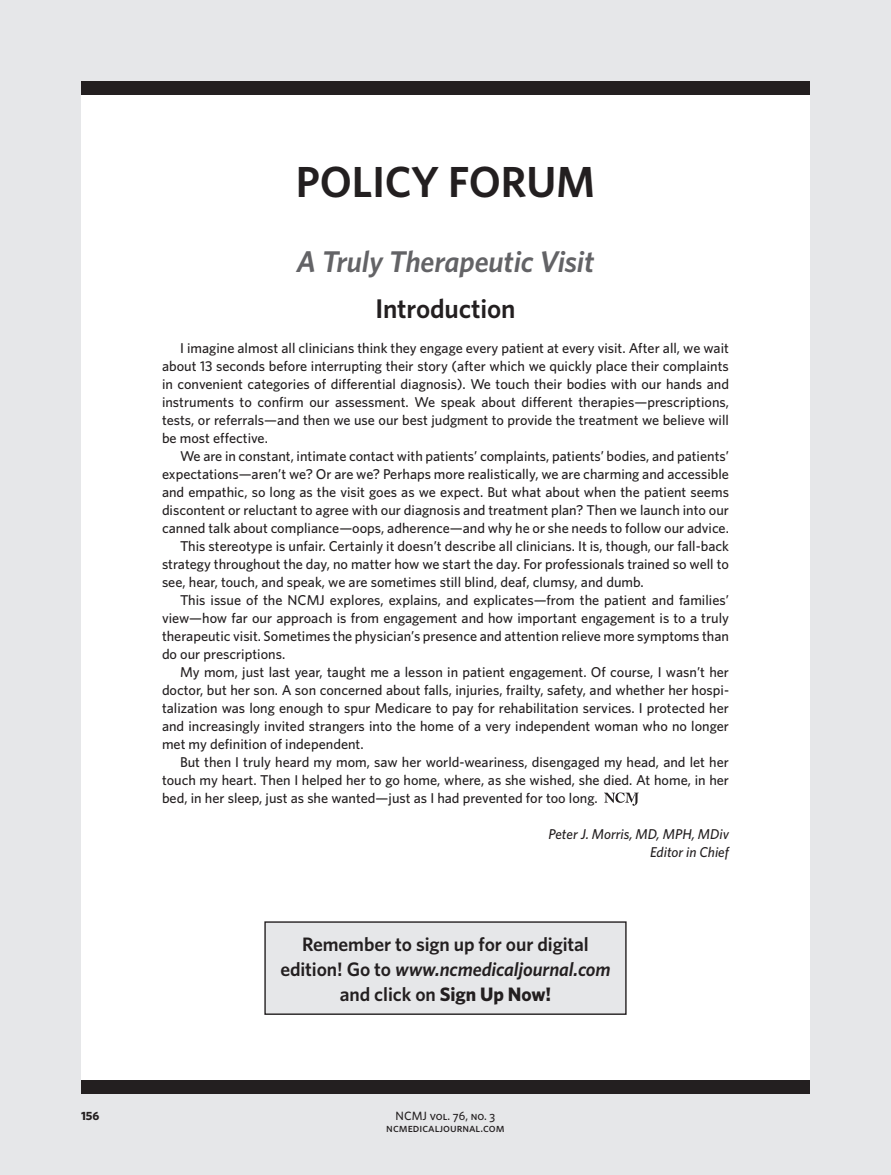
<style>
.page{position:relative;width:891px;height:1175px;background:#fff}
.page>*{position:absolute;margin:0;border:0;box-sizing:border-box;transform-origin:0 0}
.t1{font:600 43.5px "Whitney";letter-spacing:-.005em;color:#231f20}
.TOC_Title{font:italic 600 30px "Whitney";letter-spacing:-.005em;color:#636366}
.t2{font:600 27px "Whitney";letter-spacing:-.005em;color:#231f20}
.t3{font:600 19.5px/25px "Whitney";letter-spacing:-.005em;color:#231f20;text-align:center}
.body{font:500 14.25px/18px "Whitney";color:#231f20;text-align:justify}
.body-2{font:italic 500 14.25px/18px "Whitney";color:#231f20;text-align:right}
.t4{font:12px/12px "Whitney Medium SC";color:#231f20;text-align:center}
.t5{font:700 12px "Whitney";color:#231f20}
.s1{font-style:italic}
.s2{font-weight:700}
</style>
<div class="page">
<div style="left:0;top:0;width:891px;height:1174px;background:#e6e7e9"></div>
<div style="left:81px;top:81px;width:729px;height:1013px;background:#fff"></div>
<div style="left:81px;top:1080px;width:729px;height:14px;background:#231f20"></div>
<div style="left:81px;top:81px;width:729px;height:13px;background:#231f20"></div>
<svg style="left:604px;top:792px;width:35px;height:13px"></svg>
<div style="left:265px;top:922px;width:361px;height:92px;background:#e6e7e9"></div>
<div style="left:264px;top:921px;width:363px;height:93px;border:1px solid #231f20"></div>
<p class="t5" style="left:81px;top:1108px;width:20px">156</p>
<p class="t1" style="left:296px;top:155px;width:301px">POLICY FORUM</p>
<p class="TOC_Title" style="left:297px;top:243px;width:299px">A Truly Therapeutic Visit</p>
<p class="t2" style="left:375px;top:292px;width:142px">Introduction</p>
<p class="body" style="left:162px;top:338px;width:569px;text-indent:18px">I imagine almost all clinicians think they engage every patient at every visit. After all, we wait about 13 seconds before interrupting their story (after which we quickly place their complaints in convenient categories of differential diagnosis). We touch their bodies with our hands and instruments to confirm our assessment. We speak about different therapies—prescriptions, tests, or referrals—and then we use our best judgment to provide the treatment we believe will be most effective.</p>
<p class="body" style="left:162px;top:446px;width:569px;text-indent:18px">We are in constant, intimate contact with patients’ complaints, patients’ bodies, and patients’ expectations—aren’t we? Or are we? Perhaps more realistically, we are charming and accessible and empathic, so long as the visit goes as we expect. But what about when the patient seems discontent or reluctant to agree with our diagnosis and treatment plan? Then we launch into our canned talk about compliance—oops, adherence—and why he or she needs to follow our advice.</p>
<p class="body" style="left:162px;top:536px;width:569px;text-indent:18px">This stereotype is unfair. Certainly it doesn’t describe all clinicians. It is, though, our fall-back strategy throughout the day, no matter how we start the day. For professionals trained so well to see, hear, touch, and speak, we are sometimes still blind, deaf, clumsy, and dumb.</p>
<p class="body" style="left:162px;top:590px;width:569px;text-indent:18px">This issue of the NCMJ explores, explains, and explicates—from the patient and families’ view—how far our approach is from engagement and how important engagement is to a truly therapeutic visit. Sometimes the physician’s presence and attention relieve more symptoms than do our prescriptions.</p>
<p class="body" style="left:162px;top:662px;width:569px;text-indent:18px">My mom, just last year, taught me a lesson in patient engagement. Of course, I wasn’t her doctor, but her son. A son concerned about falls, injuries, frailty, safety, and whether her hospi&shy;talization was long enough to spur Medicare to pay for rehabilitation services. I protected her and increasingly invited strangers into the home of a very independent woman who no longer met my definition of independent.</p>
<p class="body" style="left:162px;top:752px;width:569px;text-indent:18px">But then I truly heard my mom, saw her world-weariness, disengaged my head, and let her touch my heart. Then I helped her to go home, where, as she wished, she died. At home, in her bed, in her sleep, just as she wanted—just as I had prevented for too long.</p>
<p class="body-2" style="left:549px;top:824px;width:182px">Peter J. Morris, MD, MPH, MDiv<br>Editor in Chief</p>
<p class="t3" style="left:280px;top:931px;width:332px">Remember to sign up for our digital edition! Go to <span class="s1">www.ncmedicaljournal.com </span>and click on <span class="s2">Sign Up Now!</span></p>
<p class="t4" style="left:386px;top:1109px;width:120px">NCMJ vol. 76, no. 3 ncmedicaljournal.com</p>
</div>
